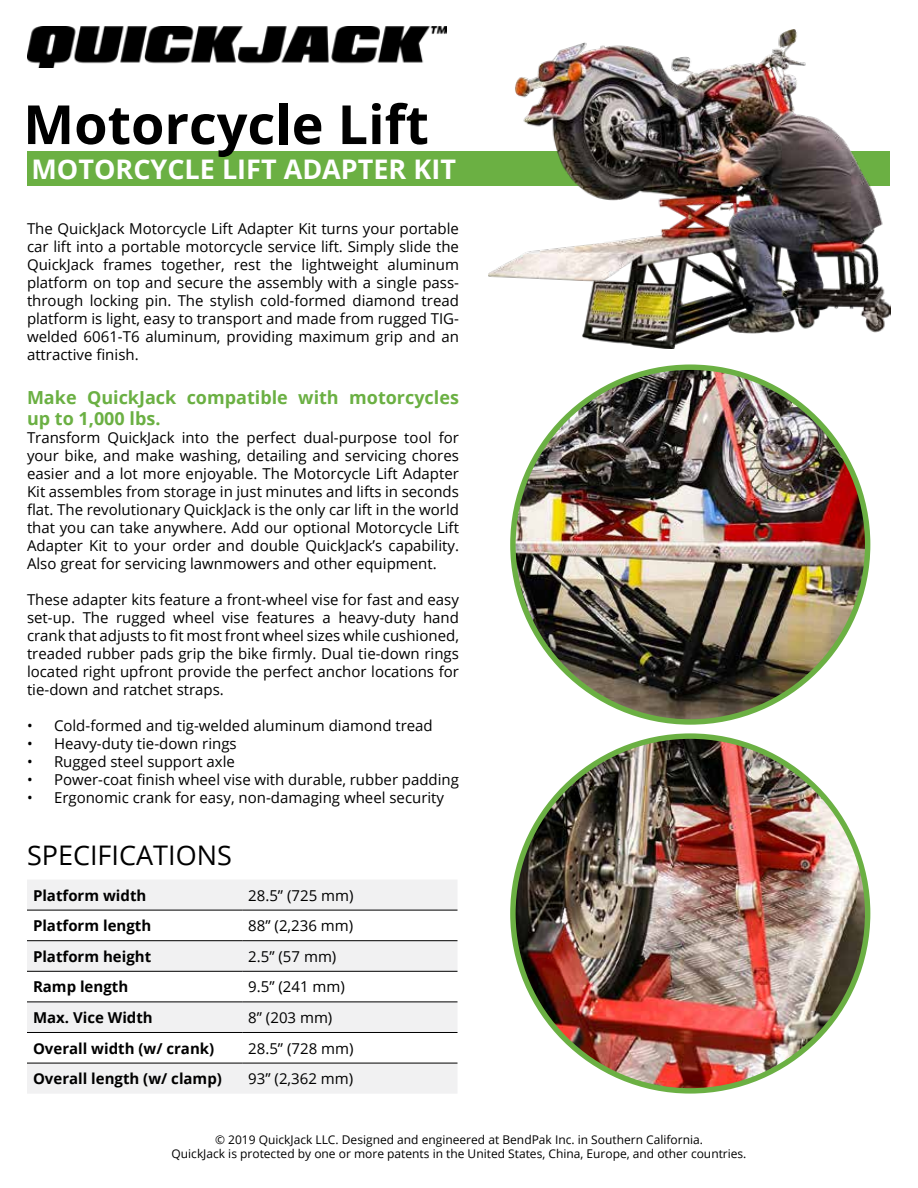
<style>
.page{position:relative;width:918px;height:1188px;background:#fff}
.page>*{position:absolute;margin:0;border:0;box-sizing:border-box;transform-origin:0 0}
.t1{font:700 54px "Open Sans";color:#000}
.t2{font:700 27px "Open Sans";color:#fff}
.t3{font:27px "Open Sans";color:#000}
.t4{font:700 18px/21.6px "Open Sans";color:#6bb043}
.t5{font:15px/18px "Open Sans";color:#000;text-align:justify}
.t6{font:700 15px "Open Sans";color:#000}
.t7{font:12px/14.4px "Open Sans";color:#000;text-align:center}
</style>
<div class="page">
<div style="left:28px;top:151px;width:862px;height:35px;background:#6bb043"></div>
<svg style="left:27px;top:880px;width:431px;height:213px;fill:#f1f1f2"></svg>
<hr style="left:27px;top:910px;width:215px;height:1px;background:#000">
<hr style="left:242px;top:910px;width:216px;height:1px;background:#000">
<hr style="left:27px;top:940px;width:215px;height:1px;background:#000">
<hr style="left:242px;top:940px;width:216px;height:1px;background:#000">
<hr style="left:27px;top:971px;width:215px;height:1px;background:#000">
<hr style="left:242px;top:971px;width:216px;height:1px;background:#000">
<hr style="left:27px;top:1002px;width:215px;height:1px;background:#000">
<hr style="left:242px;top:1002px;width:216px;height:1px;background:#000">
<hr style="left:27px;top:1032px;width:215px;height:1px;background:#000">
<hr style="left:242px;top:1032px;width:216px;height:1px;background:#000">
<hr style="left:27px;top:1063px;width:215px;height:1px;background:#000">
<hr style="left:242px;top:1063px;width:216px;height:1px;background:#000">
<img style="left:28px;top:27px;width:419px;height:41px">
<img style="left:513px;top:367px;width:355px;height:355px;border-radius:177px">
<img style="left:513px;top:736px;width:355px;height:355px;border-radius:177px">
<img style="left:488px;top:30px;width:402px;height:319px">
<h1 class="t1" style="left:23px;top:86px;width:407px">Motorcycle Lift</h1>
<h2 class="t2" style="left:32px;top:150px;width:426px">MOTORCYCLE LIFT ADAPTER KIT</h2>
<p class="t5" style="left:27px;top:220px;width:434px">The QuickJack Motorcycle Lift Adapter Kit turns your portable car lift into a portable motorcycle service lift. Simply slide the QuickJack frames together, rest the lightweight aluminum platform on top and secure the assembly with a single pass&shy;through locking pin. The stylish cold-formed diamond tread platform is light, easy to transport and made from rugged TIG&shy;welded 6061-T6 aluminum, providing maximum grip and an attractive finish.</p>
<p class="t4" style="left:27px;top:386px;width:433px">Make QuickJack compatible with motorcycles up to 1,000 lbs.</p>
<p class="t5" style="left:27px;top:428px;width:434px">Transform QuickJack into the perfect dual-purpose tool for your bike, and make washing, detailing and servicing chores easier and a lot more enjoyable. The Motorcycle Lift Adapter Kit assembles from storage in just minutes and lifts in seconds flat. The revolutionary QuickJack is the only car lift in the world that you can take anywhere. Add our optional Motorcycle Lift Adapter Kit to your order and double QuickJack’s capability.<br>Also great for servicing lawnmowers and other equipment.</p>
<p class="t5" style="left:27px;top:590px;width:434px">These adapter kits feature a front-wheel vise for fast and easy set-up. The rugged wheel vise features a heavy-duty hand crank that adjusts to fit most front wheel sizes while cushioned, treaded rubber pads grip the bike firmly. Dual tie-down rings located right upfront provide the perfect anchor locations for tie-down and ratchet straps.</p>
<p class="t5" style="left:27px;top:716px;width:407px">• Cold-formed and tig-welded aluminum diamond tread</p>
<p class="t5" style="left:27px;top:734px;width:211px">• Heavy-duty tie-down rings</p>
<p class="t5" style="left:27px;top:752px;width:209px">• Rugged steel support axle</p>
<p class="t5" style="left:27px;top:770px;width:434px">• Power-coat finish wheel vise with durable, rubber padding</p>
<p class="t5" style="left:27px;top:788px;width:419px">• Ergonomic crank for easy, non-damaging wheel security</p>
<h2 class="t3" style="left:27px;top:836px;width:206px">SPECIFICATIONS</h2>
<p class="t6" style="left:33px;top:885px;width:115px">Platform width</p>
<p class="t5" style="left:248px;top:886px;width:107px">28.5” (725 mm)</p>
<p class="t6" style="left:33px;top:915px;width:120px">Platform length</p>
<p class="t5" style="left:248px;top:916px;width:106px">88” (2,236 mm)</p>
<p class="t6" style="left:33px;top:946px;width:120px">Platform height</p>
<p class="t5" style="left:248px;top:947px;width:90px">2.5” (57 mm)</p>
<p class="t6" style="left:33px;top:976px;width:97px">Ramp length</p>
<p class="t5" style="left:248px;top:978px;width:98px">9.5” (241 mm)</p>
<p class="t6" style="left:33px;top:1007px;width:121px">Max. Vice Width</p>
<p class="t5" style="left:248px;top:1008px;width:86px">8” (203 mm)</p>
<p class="t6" style="left:33px;top:1038px;width:183px">Overall width (w/ crank)</p>
<p class="t5" style="left:248px;top:1039px;width:107px">28.5” (728 mm)</p>
<p class="t6" style="left:33px;top:1068px;width:190px">Overall length (w/ clamp)</p>
<p class="t5" style="left:248px;top:1069px;width:106px">93” (2,362 mm)</p>
<p class="t7" style="left:172px;top:1132px;width:576px">© 2019 QuickJack LLC. Designed and engineered at BendPak Inc. in Southern California.<br>QuickJack is protected by one or more patents in the United States, China, Europe, and other countries.</p>
</div>
